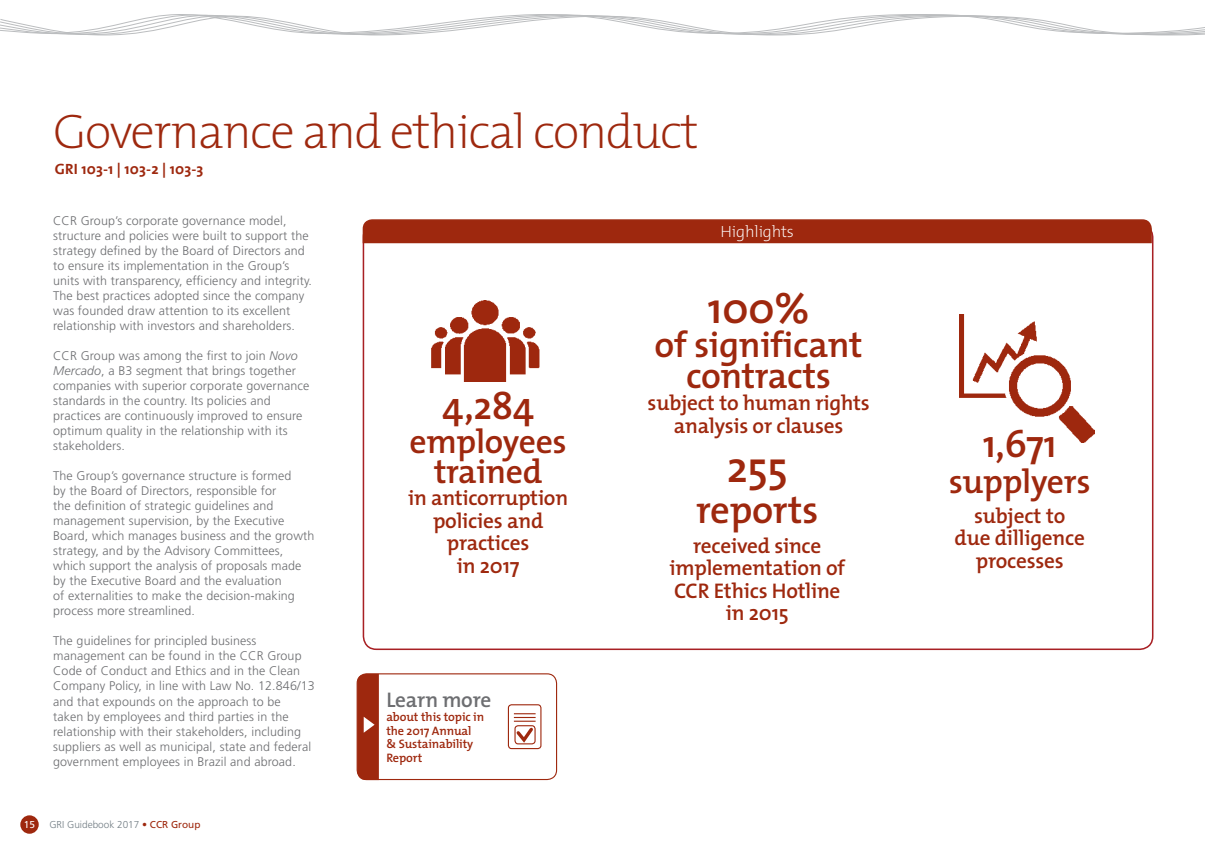
<style>
.page{position:relative;width:1205px;height:851px;background:#fff}
.page>*{position:absolute;margin:0;border:0;box-sizing:border-box;transform-origin:0 0}
.t1{font:200 48.75px "The Mix";letter-spacing:-.03em;color:#9e280e}
.t2{font:600 43.75px "The Mix";letter-spacing:-.01em;color:#9e280e}
.t3{font:600 38.75px "The Mix";letter-spacing:-.01em;color:#9e280e}
.t4{font:600 36.25px/30.6px "The Mix";letter-spacing:-.01em;color:#9e280e;text-align:center}
.t5{font:600 33.75px/29.6px "The Mix";letter-spacing:-.01em;color:#9e280e;text-align:center}
.t6{font:600 21.25px/22.5px "The Mix";letter-spacing:-.01em;color:#9e280e;text-align:center}
.t7{font:600 21.25px "The Mix";letter-spacing:-.01em;color:#6d6e71}
.t8{font:200 16.25px "The Mix";letter-spacing:-.01em;color:#fff}
.t9{font:700 15px "The Mix";letter-spacing:.01em;color:#9e280e}
.t10{font:300 12.5px/15px "Frutiger LT Std";letter-spacing:.01em;color:#6d6e71}
.t11{font:600 12.25px/13.4px "The Mix";letter-spacing:-.01em;color:#9e280e}
.t12{font:300 10px "Frutiger";color:#727d84}
.t13{font:10px "Frutiger";color:#fff}
.s1{font-style:italic}
.s2{font-weight:400;color:#9e280e}
</style>
<div class="page">
<svg style="left:362px;top:219px;width:790px;height:25px;background:#a23119"></svg>
<div style="left:357px;top:673px;width:200px;height:107px;border:1px solid #9e280e;border-radius:10px"></div>
<svg style="left:357px;top:673px;width:22px;height:107px;background:#a3341c"></svg>
<div style="left:508px;top:704px;width:33px;height:45px;border:1px solid #9e280e;border-radius:3px"></div>
<svg style="left:514px;top:713px;width:21px;height:1px"></svg>
<hr style="left:514px;top:716px;width:21px;height:2px;background:#9e280e">
<svg style="left:513px;top:720px;width:23px;height:25px"></svg>
<div style="left:514px;top:725px;width:21px;height:19px;border:1px solid #9e280e;border-radius:3px"></div>
<img style="left:431px;top:300px;width:109px;height:81px">
<img style="left:960px;top:314px;width:134px;height:129px">
<div style="left:20px;top:815px;width:19px;height:18px;background:#9e280e;border-radius:50%"></div>
<svg style="left:0;top:14px;width:1205px;height:21px"></svg>
<h1 class="t1" style="left:53px;top:92px;width:647px">Governance and ethical conduct</h1>
<p class="t9" style="left:55px;top:156px;width:150px">GRI 103-1 | 103-2 | 103-3</p>
<p class="t10" style="left:53px;top:213px;width:260px">CCR Group’s corporate governance model, structure and policies were built to support the strategy defined by the Board of Directors and to ensure its implementation in the Group’s units with transparency, efficiency and integrity.<br>The best practices adopted since the company was founded draw attention to its excellent relationship with investors and shareholders.</p>
<p class="t10" style="left:53px;top:348px;width:258px">CCR Group was among the first to join <span class="s1">Novo Mercado</span>, a B3 segment that brings together companies with superior corporate governance standards in the country. Its policies and practices are continuously improved to ensure optimum quality in the relationship with its stakeholders.</p>
<p class="t10" style="left:53px;top:468px;width:263px">The Group’s governance structure is formed<br>by the Board of Directors, responsible for<br>the definition of strategic guidelines and management supervision, by the Executive Board, which manages business and the growth strategy, and by the Advisory Committees, which support the analysis of proposals made by the Executive Board and the evaluation<br>of externalities to make the decision-making process more streamlined.</p>
<p class="t10" style="left:53px;top:633px;width:263px">The guidelines for principled business management can be found in the CCR Group Code of Conduct and Ethics and in the Clean Company Policy, in line with Law No. 12.846/13 and that expounds on the approach to be<br>taken by employees and third parties in the relationship with their stakeholders, including suppliers as well as municipal, state and federal government employees in Brazil and abroad.</p>
<p class="t13" style="left:24px;top:818px;width:13px">15</p>
<p class="t12" style="left:49px;top:819px;width:153px">GRI Guidebook 2017 <span class="s2">• CCR Group</span></p>
<h3 class="t3" style="left:442px;top:373px;width:93px">4,284</h3>
<h3 class="t5" style="left:409px;top:426px;width:159px">employees trained</h3>
<h3 class="t6" style="left:408px;top:486px;width:162px">in anticorruption policies and practices<br>in 2017</h3>
<h3 class="t7" style="left:386px;top:681px;width:107px">Learn more</h3>
<p class="t11" style="left:386px;top:710px;width:99px">about this topic in the 2017 Annual &amp; Sustainability<br>Report</p>
<h3 class="t8" style="left:720px;top:218px;width:75px">Highlights</h3>
<h2 class="t2" style="left:707px;top:271px;width:104px">100%</h2>
<h3 class="t4" style="left:654px;top:328px;width:209px">of significant contracts</h3>
<h3 class="t6" style="left:647px;top:391px;width:224px">subject to human rights analysis or clauses</h3>
<h2 class="t2" style="left:727px;top:430px;width:62px">255</h2>
<h3 class="t3" style="left:696px;top:478px;width:124px">reports</h3>
<h3 class="t6" style="left:669px;top:534px;width:177px">received since implementation of<br>CCR Ethics Hotline in 2015</h3>
<h3 class="t3" style="left:982px;top:412px;width:76px">1,671</h3>
<h3 class="t5" style="left:949px;top:466px;width:143px">supplyers</h3>
<h3 class="t6" style="left:954px;top:503px;width:132px">subject to due dilligence processes</h3>
</div>
